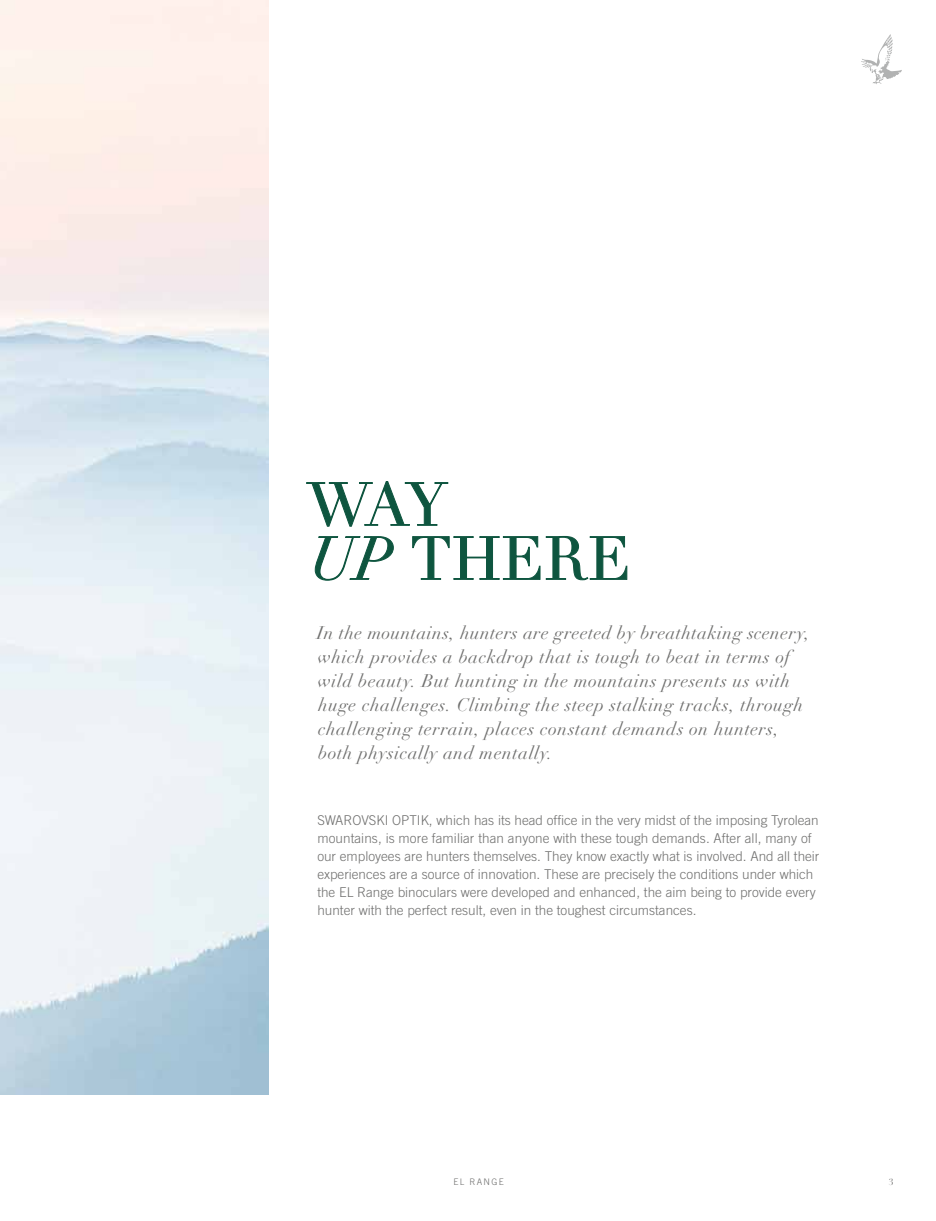
<style>
.page{position:relative;width:936px;height:1221px;background:#fff}
.page>*{position:absolute;margin:0;border:0;box-sizing:border-box;transform-origin:0 0}
.t1{font:60px/54px "Didot LT Std";letter-spacing:.01em;color:#0e553f}
.t2{font:italic 18px/24px "Didot LT Std";letter-spacing:.03em;color:#6f6f6e}
.t3{font:300 13.5px/18px "Trade Gothic LT Std";color:#6f6f6e}
.t4{font:300 9px "Trade Gothic LT Std";letter-spacing:.15em;color:#6f6f6e}
.t5{font:9px "Didot LT Std";color:#6f6f6e}
.s1{font-style:italic}
</style>
<div class="page">
<svg style="left:306px;top:481px;width:142px;height:45px"></svg>
<svg style="left:315px;top:536px;width:78px;height:44px"></svg>
<svg style="left:412px;top:536px;width:128px;height:43px"></svg>
<svg style="left:546px;top:536px;width:81px;height:44px"></svg>
<svg style="left:861px;top:34px;width:40px;height:50px"></svg>
<h1 class="t1" style="left:307px;top:479px;width:325px">WAY<br><span class="s1">UP</span> THERE</h1>
<p class="t2" style="left:317px;top:621px;width:494px">In the mountains, hunters are greeted by breathtaking scenery, which provides a backdrop that is tough to beat in terms of wild beauty. But hunting in the mountains presents us with huge challenges. Climbing the steep stalking tracks, through challenging terrain, places constant demands on hunters, both physically and mentally.</p>
<p class="t3" style="left:317px;top:811px;width:503px">SWAROVSKI OPTIK, which has its head office in the very midst of the imposing Tyrolean mountains, is more familiar than anyone with these tough demands. After all, many of our employees are hunters themselves. They know exactly what is involved. And all their experiences are a source of innovation. These are precisely the conditions under which the EL Range binoculars were developed and enhanced, the aim being to provide every hunter with the perfect result, even in the toughest circumstances.</p>
<p class="t4" style="left:453px;top:1176px;width:52px">EL RANGE</p>
<p class="t5" style="left:888px;top:1176px;width:6px">3</p>
</div>
